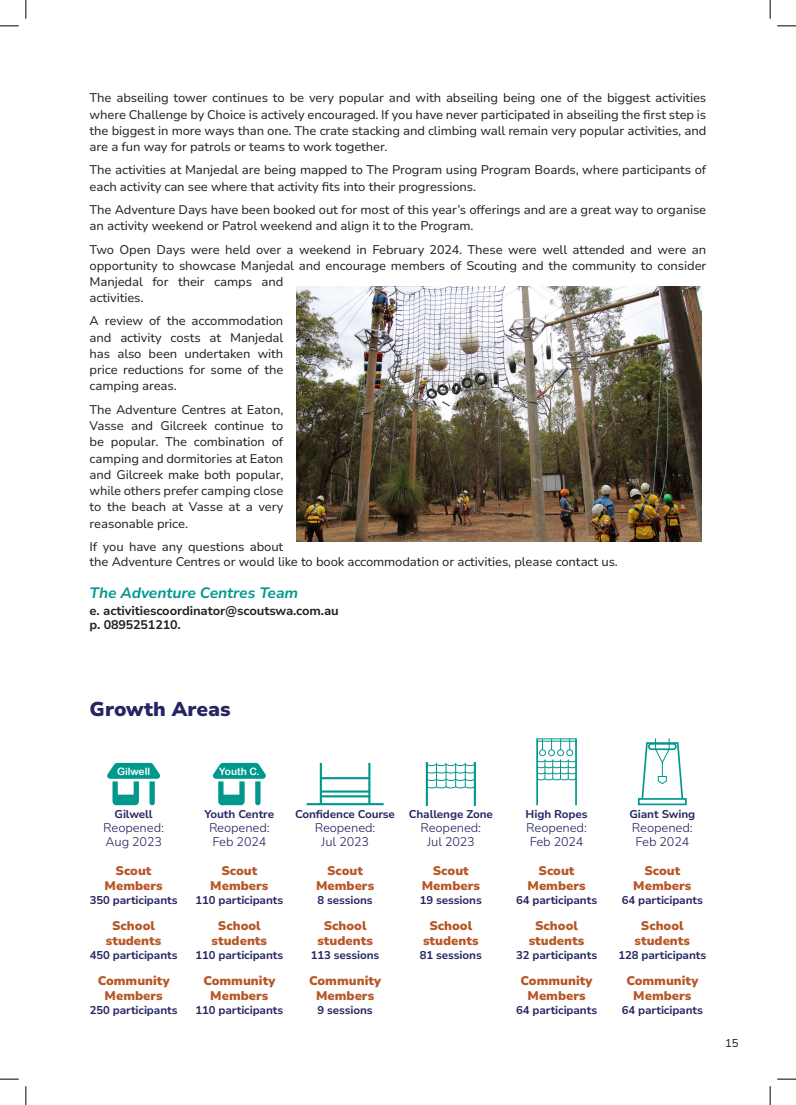
<style>
.page{position:relative;width:796px;height:1105px;background:#fff}
.page>*{position:absolute;margin:0;border:0;box-sizing:border-box;transform-origin:0 0}
.t1{font:900 20px "Nunito Sans 10 pt";color:#242561}
.Sign_off_name{font:italic 700 15px "Nunito Sans 10 pt";letter-spacing:-.01em;color:#00988d}
.Body_copy_black{font:12.5px/16.2px "Nunito Sans 10 pt";letter-spacing:-.01em;color:#231f20}
.t2{font:900 12.5px/15px "Nunito Sans 10 pt";color:#b75626;text-align:center}
.Sub-Heading_small{font:300 12.5px/13.8px "Nunito Sans 10 pt";letter-spacing:-.01em;color:#242561}
.sign_off_title{font:700 12.5px/13.8px "Nunito Sans 10 pt";letter-spacing:-.01em;color:#231f20}
.Sub-Heading_small-2{font:700 11.25px "Nunito Sans 10 pt";letter-spacing:-.01em;color:#242561}
.t3{font:11.25px "Nunito Sans 10 pt";color:#231f20}
.t4{font:10.12px "Arial Rounded MT Bold";color:#fff}
</style>
<div class="page">
<img style="left:296px;top:286px;width:405px;height:255px">
<svg style="left:107px;top:762px;width:53px;height:43px"></svg>
<svg style="left:213px;top:762px;width:53px;height:43px"></svg>
<hr style="left:537px;top:738px;width:39px;height:1px;background:#00988d">
<hr style="left:537px;top:740px;width:39px;height:1px;background:#00988d">
<div style="left:539px;top:749px;width:7px;height:6px;border:1px solid #00988d;border-radius:50%"></div>
<div style="left:557px;top:749px;width:7px;height:6px;border:1px solid #00988d;border-radius:50%"></div>
<div style="left:548px;top:749px;width:7px;height:6px;border:1px solid #00988d;border-radius:50%"></div>
<div style="left:566px;top:749px;width:7px;height:6px;border:1px solid #00988d;border-radius:50%"></div>
<hr style="left:536px;top:738px;width:2px;height:67px;background:#00988d">
<svg style="left:536px;top:759px;width:39px;height:21px"></svg>
<hr style="left:575px;top:738px;width:2px;height:67px;background:#00988d">
<hr style="left:426px;top:762px;width:2px;height:43px;background:#00988d">
<svg style="left:427px;top:762px;width:47px;height:26px"></svg>
<hr style="left:474px;top:762px;width:2px;height:43px;background:#00988d">
<div style="left:638px;top:797px;width:49px;height:8px;border:2px solid #00988d"></div>
<svg style="left:640px;top:738px;width:44px;height:62px"></svg>
<hr style="left:320px;top:762px;width:2px;height:41px;background:#00988d">
<hr style="left:368px;top:762px;width:2px;height:41px;background:#00988d">
<hr style="left:321px;top:776px;width:48px;height:3px;background:#00988d">
<hr style="left:321px;top:790px;width:48px;height:2px;background:#00988d">
<hr style="left:321px;top:795px;width:48px;height:2px;background:#00988d">
<hr style="left:307px;top:802px;width:77px;height:3px;background:#00988d">
<svg style="left:0;top:25px;width:19px;height:2px"></svg>
<svg style="left:777px;top:25px;width:19px;height:2px"></svg>
<svg style="left:0;top:1078px;width:19px;height:1px"></svg>
<svg style="left:777px;top:1078px;width:19px;height:1px"></svg>
<svg style="left:25px;top:0;width:2px;height:19px"></svg>
<svg style="left:25px;top:1086px;width:2px;height:18px"></svg>
<svg style="left:769px;top:0;width:2px;height:19px"></svg>
<svg style="left:769px;top:1086px;width:2px;height:18px"></svg>
<p class="Body_copy_black" style="left:90px;top:89px;width:618px;text-align:justify">The abseiling tower continues to be very popular and with abseiling being one of the biggest activities where Challenge by Choice is actively encouraged. If you have never participated in abseiling the first step is the biggest in more ways than one. The crate stacking and climbing wall remain very popular activities, and are a fun way for patrols or teams to work together.</p>
<p class="Body_copy_black" style="left:90px;top:161px;width:618px">The activities at Manjedal are being mapped to The Program using Program Boards, where participants of each activity can see where that activity fits into their progressions.</p>
<p class="Body_copy_black" style="left:90px;top:201px;width:618px">The Adventure Days have been booked out for most of this year’s offerings and are a great way to organise an activity weekend or Patrol weekend and align it to the Program.</p>
<p class="Body_copy_black" style="left:90px;top:241px;width:618px">Two Open Days were held over a weekend in February 2024. These were well attended and were an opportunity to showcase Manjedal and encourage members of Scouting and the community to consider Manjedal for their camps and<br>activities.</p>
<p class="Body_copy_black" style="left:90px;top:312px;width:195px;text-align:justify">A review of the accommodation and activity costs at Manjedal has also been undertaken with price reductions for some of the camping areas.</p>
<p class="Body_copy_black" style="left:90px;top:401px;width:195px;text-align:justify">The Adventure Centres at Eaton, Vasse and Gilcreek continue to be popular. The combination of camping and dormitories at Eaton and Gilcreek make both popular, while others prefer camping close to the beach at Vasse at a very reasonable price.</p>
<p class="Body_copy_black" style="left:90px;top:538px;width:530px;line-height:15.4px">If you have any questions about<br>the Adventure Centres or would like to book accommodation or activities, please contact us.</p>
<p class="Sign_off_name" style="left:90px;top:582px;width:210px">The Adventure Centres Team</p>
<p class="sign_off_title" style="left:90px;top:603px;width:251px">e. activitiescoordinator@scoutswa.com.au p. 0895251210.</p>
<p class="t1" style="left:90px;top:694px;width:142px">Growth Areas</p>
<p class="t4" style="left:117px;top:764px;width:35px">Gilwell</p>
<p class="t4" style="left:219px;top:764px;width:42px">Youth C.</p>
<p class="Sub-Heading_small-2" style="left:409px;top:806px;width:86px">Challenge Zone</p>
<p class="Sub-Heading_small-2" style="left:525px;top:806px;width:63px">High Ropes</p>
<p class="Sub-Heading_small-2" style="left:295px;top:806px;width:101px">Confidence Course</p>
<p class="Sub-Heading_small-2" style="left:115px;top:806px;width:40px">Gilwell</p>
<p class="Sub-Heading_small" style="left:103px;top:820px;width:62px">Reopened:<br>Aug 2023</p>
<p class="Sub-Heading_small" style="left:209px;top:820px;width:62px">Reopened:<br>Feb 2024</p>
<p class="Sub-Heading_small" style="left:315px;top:820px;width:62px;text-align:center">Reopened:<br>Jul 2023</p>
<p class="Sub-Heading_small" style="left:526px;top:820px;width:62px">Reopened:<br>Feb 2024</p>
<p class="Sub-Heading_small-2" style="left:629px;top:806px;width:67px">Giant Swing</p>
<p class="Sub-Heading_small-2" style="left:204px;top:806px;width:71px">Youth Centre</p>
<p class="Sub-Heading_small" style="left:420px;top:820px;width:62px;text-align:center">Reopened:<br>Jul 2023</p>
<p class="Sub-Heading_small" style="left:632px;top:820px;width:62px">Reopened:<br>Feb 2024</p>
<p class="t2" style="left:105px;top:861px;width:60px">Scout<br>Members</p>
<p class="t2" style="left:210px;top:861px;width:60px">Scout<br>Members</p>
<p class="t2" style="left:316px;top:861px;width:60px">Scout<br>Members</p>
<p class="t2" style="left:527px;top:861px;width:60px">Scout<br>Members</p>
<p class="t2" style="left:422px;top:861px;width:60px">Scout<br>Members</p>
<p class="t2" style="left:633px;top:861px;width:60px">Scout<br>Members</p>
<p class="Sub-Heading_small-2" style="left:90px;top:891px;width:89px">350 participants</p>
<p class="Sub-Heading_small-2" style="left:195px;top:891px;width:89px">110 participants</p>
<p class="Sub-Heading_small-2" style="left:317px;top:891px;width:57px">8 sessions</p>
<p class="Sub-Heading_small-2" style="left:420px;top:891px;width:63px">19 sessions</p>
<p class="Sub-Heading_small-2" style="left:516px;top:891px;width:83px">64 participants</p>
<p class="Sub-Heading_small-2" style="left:622px;top:891px;width:83px">64 participants</p>
<p class="t2" style="left:106px;top:916px;width:57px">School students</p>
<p class="t2" style="left:212px;top:916px;width:57px">School students</p>
<p class="t2" style="left:317px;top:916px;width:57px">School students</p>
<p class="t2" style="left:529px;top:916px;width:57px">School students</p>
<p class="t2" style="left:423px;top:916px;width:57px">School students</p>
<p class="t2" style="left:634px;top:916px;width:57px">School students</p>
<p class="Sub-Heading_small-2" style="left:90px;top:946px;width:89px">450 participants</p>
<p class="Sub-Heading_small-2" style="left:195px;top:946px;width:89px">110 participants</p>
<p class="Sub-Heading_small-2" style="left:311px;top:946px;width:70px">113 sessions</p>
<p class="Sub-Heading_small-2" style="left:420px;top:946px;width:63px">81 sessions</p>
<p class="Sub-Heading_small-2" style="left:516px;top:946px;width:83px">32 participants</p>
<p class="Sub-Heading_small-2" style="left:618px;top:946px;width:89px">128 participants</p>
<p class="t2" style="left:98px;top:971px;width:73px">Community<br>Members</p>
<p class="t2" style="left:203px;top:971px;width:73px">Community<br>Members</p>
<p class="t2" style="left:309px;top:971px;width:73px">Community<br>Members</p>
<p class="t2" style="left:520px;top:971px;width:73px">Community<br>Members</p>
<p class="t2" style="left:626px;top:971px;width:73px">Community<br>Members</p>
<p class="Sub-Heading_small-2" style="left:90px;top:1001px;width:89px">250 participants</p>
<p class="Sub-Heading_small-2" style="left:195px;top:1001px;width:89px">110 participants</p>
<p class="Sub-Heading_small-2" style="left:317px;top:1001px;width:57px">9 sessions</p>
<p class="Sub-Heading_small-2" style="left:516px;top:1001px;width:83px">64 participants</p>
<p class="Sub-Heading_small-2" style="left:622px;top:1001px;width:83px">64 participants</p>
<p class="t3" style="left:725px;top:1035px;width:15px">15</p>
</div>
